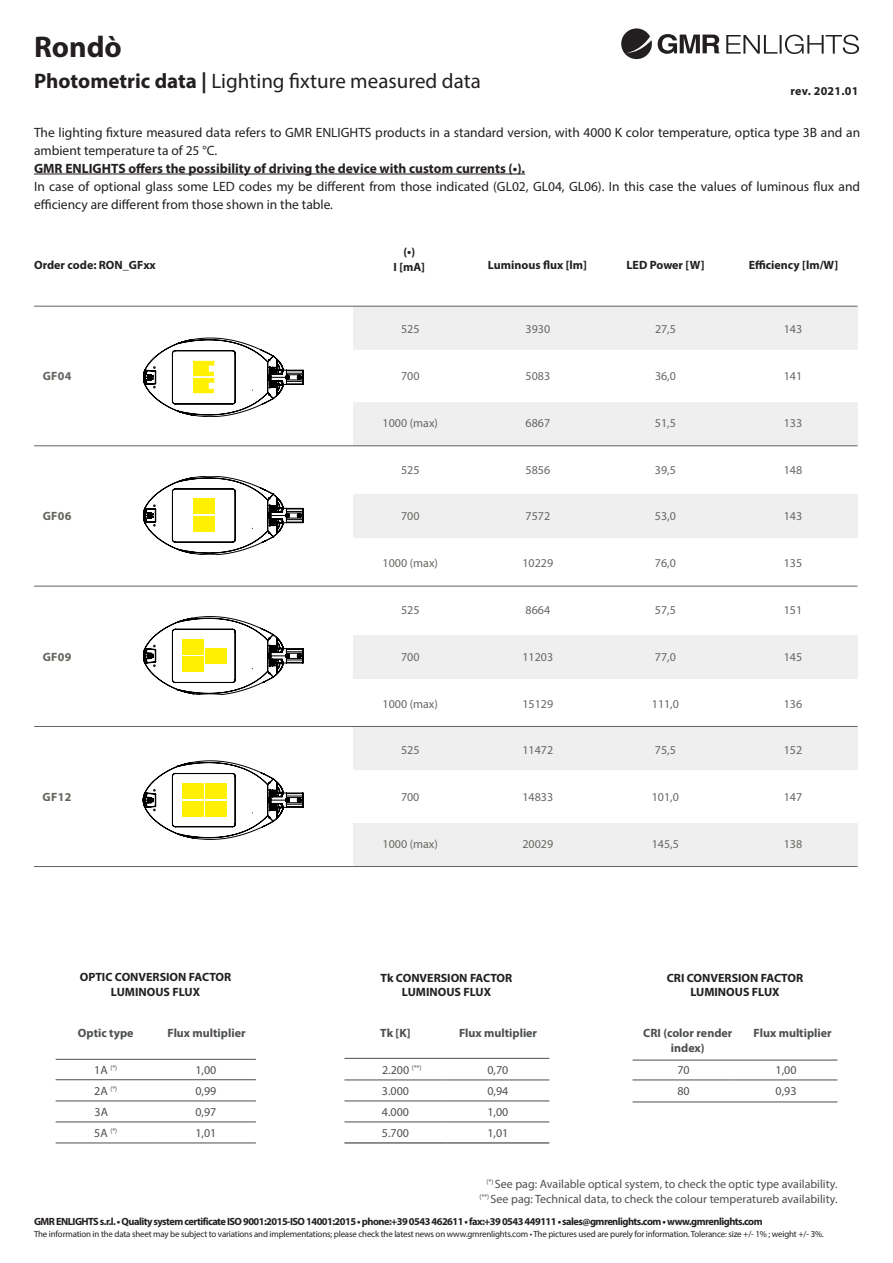
<style>
.page{position:relative;width:893px;height:1263px;background:#fff}
.page>*{position:absolute;margin:0;border:0;box-sizing:border-box;transform-origin:0 0}
.t1{font:700 30px "Myriad Pro";color:#231f20}
.t2{font:21px "Myriad Pro";color:#231f20}
.t3{font:13.5px/18px "Myriad Pro";color:#231f20}
.t4{font:700 13.5px "Myriad Pro";color:#231f20}
.t5{font:12px "Myriad Pro";color:#656762}
.t6{font:12px/14.4px "Myriad Pro";color:#4c4f50;text-align:center}
.t7{font:700 12px/14.4px "Myriad Pro";color:#231f20;text-align:center}
.t8{font:700 12px/14.4px "Myriad Pro";color:#4c4f50;text-align:center}
.t9{font:700 12px "Myriad Pro";letter-spacing:.025em;color:#62655e}
.t10{font:700 12px "Myriad Pro";letter-spacing:.02em;color:#231f20}
.t11{font:700 10.5px "Myriad Pro";letter-spacing:-.05em;color:#231f20}
.t12{font:9px "Myriad Pro";letter-spacing:-.02em;color:#231f20}
.t13{font:7.05px "Myriad Pro";color:#4c4f50}
.s1{font-weight:700}
.s2{font-weight:600;font-size:13.5px}
.s3{font-size:12px}
</style>
<div class="page">
<div style="left:353px;top:306px;width:504px;height:44px;background:#efefef"></div>
<div style="left:353px;top:402px;width:504px;height:44px;background:#efefef"></div>
<div style="left:353px;top:494px;width:504px;height:44px;background:#efefef"></div>
<div style="left:353px;top:635px;width:504px;height:43px;background:#efefef"></div>
<div style="left:353px;top:726px;width:504px;height:44px;background:#efefef"></div>
<div style="left:353px;top:823px;width:504px;height:43px;background:#efefef"></div>
<hr style="left:34px;top:445px;width:823px;height:1px;background:#62655e">
<hr style="left:34px;top:586px;width:823px;height:1px;background:#62655e">
<hr style="left:34px;top:726px;width:823px;height:1px;background:#62655e">
<hr style="left:34px;top:866px;width:823px;height:1px;background:#62655e">
<hr style="left:34px;top:306px;width:823px;height:1px;background:#62655e">
<svg style="left:143px;top:338px;width:160px;height:78px"></svg>
<svg style="left:143px;top:476px;width:160px;height:79px"></svg>
<svg style="left:143px;top:616px;width:160px;height:79px"></svg>
<svg style="left:143px;top:761px;width:160px;height:78px"></svg>
<svg style="left:621px;top:28px;width:31px;height:31px"></svg>
<svg style="left:658px;top:34px;width:61px;height:20px"></svg>
<svg style="left:726px;top:35px;width:133px;height:19px"></svg>
<hr style="left:34px;top:174px;width:491px;height:1px;background:#231f20">
<hr style="left:56px;top:1059px;width:200px;height:1px;background:#4c4f50">
<hr style="left:344px;top:1058px;width:205px;height:1px;background:#4c4f50">
<hr style="left:632px;top:1060px;width:205px;height:1px;background:#4c4f50">
<hr style="left:632px;top:1101px;width:205px;height:1px;background:#4c4f50">
<hr style="left:56px;top:1079px;width:100px;height:1px;background:#4c4f50">
<hr style="left:156px;top:1079px;width:100px;height:1px;background:#4c4f50">
<hr style="left:56px;top:1101px;width:100px;height:1px;background:#4c4f50">
<hr style="left:156px;top:1101px;width:100px;height:1px;background:#4c4f50">
<hr style="left:56px;top:1122px;width:100px;height:1px;background:#4c4f50">
<hr style="left:56px;top:1142px;width:100px;height:1px;background:#4c4f50">
<hr style="left:156px;top:1122px;width:100px;height:1px;background:#4c4f50">
<hr style="left:156px;top:1142px;width:100px;height:1px;background:#4c4f50">
<hr style="left:344px;top:1080px;width:102px;height:1px;background:#4c4f50">
<hr style="left:446px;top:1080px;width:103px;height:1px;background:#4c4f50">
<hr style="left:344px;top:1101px;width:102px;height:1px;background:#4c4f50">
<hr style="left:446px;top:1101px;width:103px;height:1px;background:#4c4f50">
<hr style="left:344px;top:1122px;width:102px;height:1px;background:#4c4f50">
<hr style="left:446px;top:1122px;width:103px;height:1px;background:#4c4f50">
<hr style="left:344px;top:1142px;width:102px;height:1px;background:#231f20">
<hr style="left:446px;top:1142px;width:103px;height:1px;background:#231f20">
<hr style="left:632px;top:1080px;width:103px;height:1px;background:#4c4f50">
<hr style="left:735px;top:1080px;width:102px;height:1px;background:#4c4f50">
<h1 class="t1" style="left:34px;top:27px;width:89px">Rondò</h1>
<h2 class="t2" style="left:34px;top:68px;width:448px"><span class="s1">Photometric data |</span> Lighting fixture measured data</h2>
<p class="t10" style="left:790px;top:83px;width:69px">rev. 2021.01</p>
<p class="t3" style="left:34px;top:123px;width:828px">The lighting fixture measured data refers to GMR ENLIGHTS products in a standard version, with 4000 K color temperature, optica type 3B and an ambient temperature ta of 25 °C.</p>
<p class="t4" style="left:34px;top:159px;width:493px">GMR ENLIGHTS offers the possibility of driving the device with custom currents (•).</p>
<p class="t3" style="left:34px;top:177px;width:828px">In case of optional glass some LED codes my be different from those indicated (GL02, GL04, GL06). In this case the values of luminous flux and efficiency are different from those shown in the table.</p>
<p class="t7" style="left:34px;top:257px;width:123px">Order code: RON_GFxx</p>
<p class="t9" style="left:43px;top:368px;width:30px">GF04</p>
<p class="t9" style="left:43px;top:509px;width:30px">GF06</p>
<p class="t9" style="left:43px;top:649px;width:30px">GF09</p>
<p class="t9" style="left:43px;top:789px;width:30px">GF12</p>
<p class="t7" style="left:394px;top:245px;width:33px">(<span class="s2">•</span>)<br>I [mA]</p>
<p class="t7" style="left:488px;top:257px;width:101px">Luminous flux [lm]</p>
<p class="t7" style="left:626px;top:257px;width:79px">LED Power [W]</p>
<p class="t7" style="left:749px;top:257px;width:91px">Efficiency [lm/W]</p>
<p class="t5" style="left:401px;top:322px;width:20px">525</p>
<p class="t5" style="left:526px;top:322px;width:26px">3930</p>
<p class="t5" style="left:655px;top:322px;width:22px">27,5</p>
<p class="t5" style="left:784px;top:322px;width:20px">143</p>
<p class="t5" style="left:401px;top:369px;width:20px">700</p>
<p class="t5" style="left:526px;top:369px;width:26px">5083</p>
<p class="t5" style="left:655px;top:369px;width:22px">36,0</p>
<p class="t5" style="left:784px;top:369px;width:20px">141</p>
<p class="t5" style="left:383px;top:415px;width:57px">1000 (max)</p>
<p class="t5" style="left:526px;top:415px;width:26px">6867</p>
<p class="t5" style="left:655px;top:415px;width:22px">51,5</p>
<p class="t5" style="left:784px;top:415px;width:20px">133</p>
<p class="t5" style="left:401px;top:462px;width:20px">525</p>
<p class="t5" style="left:526px;top:462px;width:26px">5856</p>
<p class="t5" style="left:655px;top:462px;width:22px">39,5</p>
<p class="t5" style="left:784px;top:462px;width:20px">148</p>
<p class="t5" style="left:401px;top:509px;width:20px">700</p>
<p class="t5" style="left:526px;top:509px;width:26px">7572</p>
<p class="t5" style="left:655px;top:509px;width:22px">53,0</p>
<p class="t5" style="left:784px;top:509px;width:20px">143</p>
<p class="t5" style="left:383px;top:556px;width:57px">1000 (max)</p>
<p class="t5" style="left:522px;top:556px;width:32px">10229</p>
<p class="t5" style="left:655px;top:556px;width:22px">76,0</p>
<p class="t5" style="left:784px;top:556px;width:20px">135</p>
<p class="t5" style="left:401px;top:603px;width:20px">525</p>
<p class="t5" style="left:525px;top:603px;width:26px">8664</p>
<p class="t5" style="left:655px;top:603px;width:22px">57,5</p>
<p class="t5" style="left:784px;top:603px;width:20px">151</p>
<p class="t5" style="left:401px;top:649px;width:20px">700</p>
<p class="t5" style="left:522px;top:649px;width:32px">11203</p>
<p class="t5" style="left:655px;top:649px;width:22px">77,0</p>
<p class="t5" style="left:784px;top:649px;width:20px">145</p>
<p class="t5" style="left:383px;top:696px;width:57px">1000 (max)</p>
<p class="t5" style="left:522px;top:696px;width:32px">15129</p>
<p class="t5" style="left:652px;top:696px;width:29px">111,0</p>
<p class="t5" style="left:784px;top:696px;width:20px">136</p>
<p class="t5" style="left:401px;top:743px;width:20px">525</p>
<p class="t5" style="left:522px;top:743px;width:32px">11472</p>
<p class="t5" style="left:655px;top:743px;width:22px">75,5</p>
<p class="t5" style="left:784px;top:743px;width:20px">152</p>
<p class="t5" style="left:401px;top:790px;width:20px">700</p>
<p class="t5" style="left:522px;top:790px;width:32px">14833</p>
<p class="t5" style="left:652px;top:790px;width:29px">101,0</p>
<p class="t5" style="left:784px;top:790px;width:20px">147</p>
<p class="t5" style="left:383px;top:836px;width:57px">1000 (max)</p>
<p class="t5" style="left:522px;top:836px;width:32px">20029</p>
<p class="t5" style="left:652px;top:836px;width:29px">145,5</p>
<p class="t5" style="left:784px;top:836px;width:20px">138</p>
<p class="t7" style="left:381px;top:970px;width:133px">Tk CONVERSION FACTOR<br>LUMINOUS FLUX</p>
<p class="t7" style="left:667px;top:970px;width:138px">CRI CONVERSION FACTOR<br>LUMINOUS FLUX</p>
<p class="t7" style="left:80px;top:970px;width:153px">OPTIC CONVERSION FACTOR<br>LUMINOUS FLUX</p>
<p class="t8" style="left:78px;top:1025px;width:57px">Optic type</p>
<p class="t8" style="left:168px;top:1025px;width:80px">Flux multiplier</p>
<p class="t8" style="left:380px;top:1025px;width:32px">Tk [K]</p>
<p class="t8" style="left:459px;top:1025px;width:80px">Flux multiplier</p>
<p class="t8" style="left:643px;top:1025px;width:91px">CRI (color render index)</p>
<p class="t8" style="left:754px;top:1025px;width:80px">Flux multiplier</p>
<p class="t13" style="left:94px;top:1063px;width:24px"><span class="s3">1A</span> (*)</p>
<p class="t6" style="left:195px;top:1062px;width:22px">1,00</p>
<p class="t13" style="left:94px;top:1084px;width:24px"><span class="s3">2A</span> (*)</p>
<p class="t6" style="left:195px;top:1083px;width:22px">0,99</p>
<p class="t6" style="left:95px;top:1104px;width:15px">3A</p>
<p class="t6" style="left:195px;top:1104px;width:22px">0,97</p>
<p class="t13" style="left:94px;top:1126px;width:24px"><span class="s3">5A</span> (*)</p>
<p class="t6" style="left:195px;top:1125px;width:22px">1,01</p>
<p class="t6" style="left:382px;top:1062px;width:41px">2.200 <sup>(**)</sup></p>
<p class="t6" style="left:487px;top:1062px;width:22px">0,70</p>
<p class="t6" style="left:382px;top:1083px;width:29px">3.000</p>
<p class="t6" style="left:487px;top:1083px;width:22px">0,94</p>
<p class="t6" style="left:382px;top:1104px;width:29px">4.000</p>
<p class="t6" style="left:487px;top:1104px;width:22px">1,00</p>
<p class="t6" style="left:382px;top:1125px;width:29px">5.700</p>
<p class="t6" style="left:487px;top:1125px;width:22px">1,01</p>
<p class="t6" style="left:677px;top:1062px;width:14px">70</p>
<p class="t6" style="left:775px;top:1062px;width:22px">1,00</p>
<p class="t6" style="left:677px;top:1083px;width:14px">80</p>
<p class="t6" style="left:775px;top:1083px;width:22px">0,93</p>
<p class="t6" style="left:479px;top:1177px;width:360px"><sup>(*)</sup> See pag: Available optical system, to check the optic type availability. <sup>(**)</sup> See pag: Technical data, to check the colour temperatureb availability.</p>
<p class="t11" style="left:34px;top:1215px;width:730px">GMR ENLIGHTS s.r.l. • Quality system certificate ISO 9001:2015-ISO 14001:2015 • phone:+39 0543 462611 • fax:+39 0543 449111 • sales@gmrenlights.com • www.gmrenlights.com</p>
<p class="t12" style="left:34px;top:1228px;width:791px">The information in the data sheet may be subject to variations and implementations; please check the latest news on www.gmrenlights.com • The pictures used are purely for information. Tolerance: size +/- 1% ; weight +/- 3%.</p>
</div>
